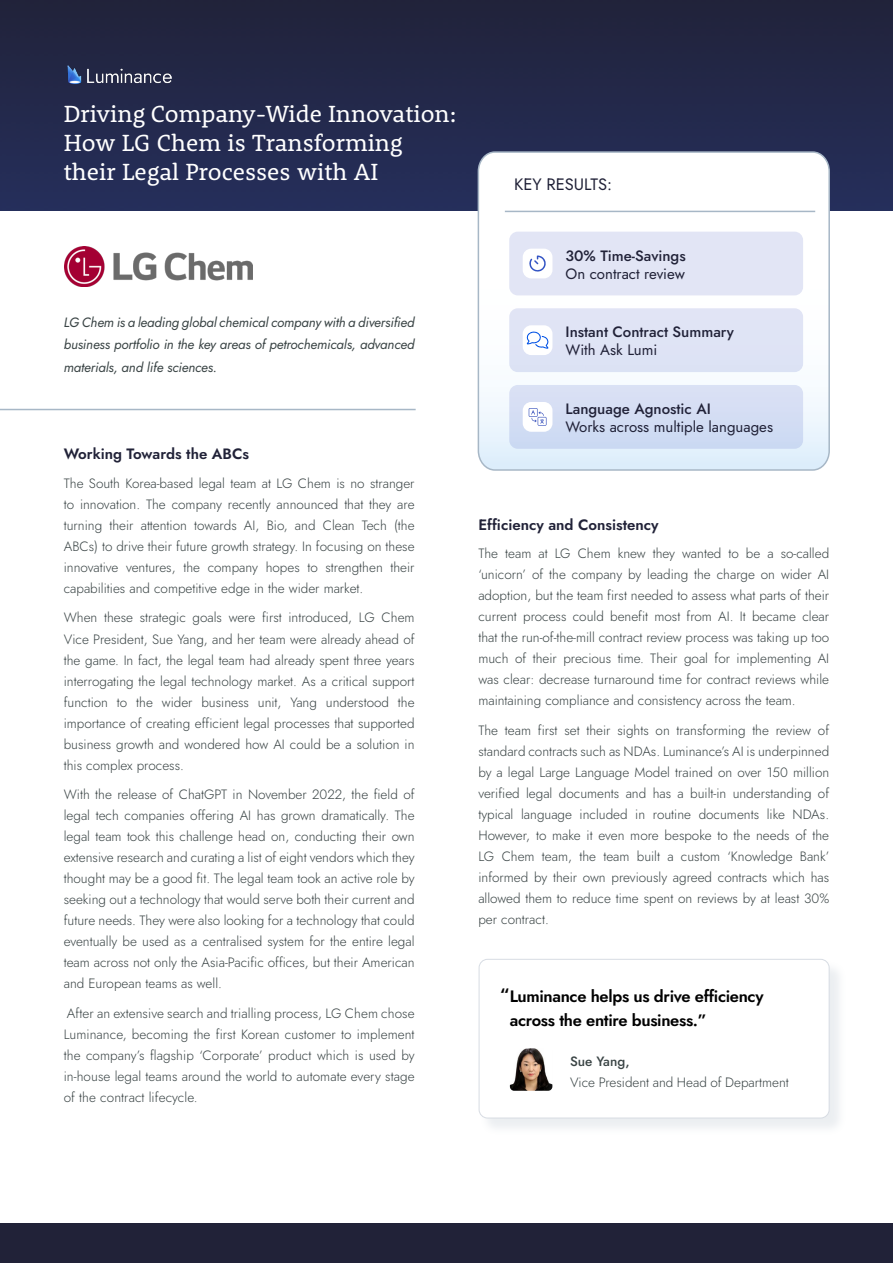
<style>
.page{position:relative;width:893px;height:1263px;background:#fff}
.page>*{position:absolute;margin:0;border:0;box-sizing:border-box;transform-origin:0 0}
.t1{font:24px/28.8px "Rooney Pro";color:#fff}
.t2{font:600 16.5px/24px "Jost";letter-spacing:-.02em;color:#000}
.t3{font:16.5px "Jost";color:#212238}
.t4{font:500 15px "Jost";color:#212238}
.t5{font:15px "Jost";color:#212238}
.t6{font:600 15px "Jost";color:#212238}
.t7{font:300 13.5px/21px "Jost";color:#3a4445;text-align:justify}
.t8{font:italic 13.5px/22.5px "Jost";letter-spacing:-.01em;color:#3a4445;text-align:justify}
.t9{font:500 13.5px "Jost";color:#3a4445}
.s1{font-size:18px}
</style>
<div class="page">
<img style="left:0;top:0;width:893px;height:211px">
<hr style="left:0;top:409px;width:416px;height:1px;background:#a7b7c6">
<div style="left:479px;top:960px;width:368px;height:175px;background:#9dacba;opacity:.2"></div>
<div style="left:479px;top:959px;width:350px;height:159px;background:#fff;border-radius:9px"></div>
<div style="left:479px;top:959px;width:350px;height:159px;border:1px solid #d7dce3;border-radius:9px"></div>
<img style="left:510px;top:1048px;width:42px;height:43px">
<img style="left:64px;top:64px;width:111px;height:21px">
<svg style="left:477px;top:151px;width:354px;height:320px"></svg>
<hr style="left:505px;top:211px;width:310px;height:1px;background:#a7b7c6">
<div style="left:509px;top:232px;width:294px;height:63px;background:#e2e5f5;border-radius:9px"></div>
<div style="left:509px;top:308px;width:294px;height:64px;background:#e2e5f5;border-radius:9px"></div>
<div style="left:509px;top:385px;width:294px;height:64px;background:#d4ddf3;border-radius:9px"></div>
<div style="left:523px;top:249px;width:29px;height:29px;background:#fff;border-radius:9px"></div>
<div style="left:523px;top:325px;width:29px;height:30px;background:#fff;border-radius:9px"></div>
<div style="left:523px;top:402px;width:29px;height:30px;background:#fff;border-radius:9px"></div>
<div style="left:0;top:1223px;width:893px;height:40px;background:#212238"></div>
<img style="left:64px;top:246px;width:188px;height:40px">
<svg style="left:529px;top:255px;width:17px;height:17px"></svg>
<svg style="left:527px;top:331px;width:21px;height:18px"></svg>
<svg style="left:529px;top:408px;width:17px;height:18px"></svg>
<h1 class="t1" style="left:64px;top:99px;width:394px">Driving Company-Wide Innovation:<br>How LG Chem is Transforming their Legal Processes with AI</h1>
<p class="t3" style="left:514px;top:173px;width:100px">KEY RESULTS:</p>
<p class="t8" style="left:64px;top:311px;width:352px">LG Chem is a leading global chemical company with a diversified business portfolio in the key areas of petrochemicals, advanced materials, and life sciences.</p>
<p class="t6" style="left:64px;top:444px;width:187px">Working Towards the ABCs</p>
<p class="t7" style="left:64px;top:473px;width:352px">The South Korea-based legal team at LG Chem is no stranger to innovation. The company recently announced that they are turning their attention towards AI, Bio, and Clean Tech (the ABCs) to drive their future growth strategy. In focusing on these innovative ventures, the company hopes to strengthen their capabilities and competitive edge in the wider market.</p>
<p class="t7" style="left:64px;top:607px;width:352px">When these strategic goals were first introduced, LG Chem Vice President, Sue Yang, and her team were already ahead of the game. In fact, the legal team had already spent three years interrogating the legal technology market. As a critical support function to the wider business unit, Yang understood the importance of creating efficient legal processes that supported business growth and wondered how AI could be a solution in this complex process.</p>
<p class="t7" style="left:64px;top:784px;width:352px">With the release of ChatGPT in November 2022, the field of legal tech companies offering AI has grown dramatically. The legal team took this challenge head on, conducting their own extensive research and curating a list of eight vendors which they thought may be a good fit. The legal team took an active role by seeking out a technology that would serve both their current and future needs. They were also looking for a technology that could eventually be used as a centralised system for the entire legal team across not only the Asia-Pacific offices, but their American and European teams as well.</p>
<p class="t7" style="left:64px;top:1002px;width:352px">After an extensive search and trialling process, LG Chem chose Luminance, becoming the first Korean customer to implement the company’s flagship ‘Corporate’ product which is used by in-house legal teams around the world to automate every stage of the contract lifecycle.</p>
<p class="t4" style="left:566px;top:246px;width:122px">30% Time-Savings</p>
<p class="t5" style="left:566px;top:264px;width:121px">On contract review</p>
<p class="t4" style="left:566px;top:322px;width:170px">Instant Contract Summary</p>
<p class="t5" style="left:566px;top:340px;width:93px">With Ask Lumi</p>
<p class="t4" style="left:566px;top:398px;width:147px">Language Agnostic AI</p>
<p class="t5" style="left:566px;top:416px;width:209px">Works across multiple languages</p>
<p class="t6" style="left:478px;top:514px;width:182px">Efficiency and Consistency</p>
<p class="t7" style="left:478px;top:543px;width:352px">The team at LG Chem knew they wanted to be a so-called ‘unicorn’ of the company by leading the charge on wider AI adoption, but the team first needed to assess what parts of their current process could benefit most from AI. It became clear that the run-of-the-mill contract review process was taking up too much of their precious time. Their goal for implementing AI was clear: decrease turnaround time for contract reviews while maintaining compliance and consistency across the team.</p>
<p class="t7" style="left:478px;top:720px;width:352px">The team first set their sights on transforming the review of standard contracts such as NDAs. Luminance’s AI is underpinned by a legal Large Language Model trained on over 150 million verified legal documents and has a built-in understanding of typical language included in routine documents like NDAs.<br>However, to make it even more bespoke to the needs of the LG Chem team, the team built a custom ‘Knowledge Bank’ informed by their own previously agreed contracts which has allowed them to reduce time spent on reviews by at least 30% per contract.</p>
<p class="t2" style="left:510px;top:984px;width:255px;text-indent:-10px"><span class="s1">“</span>Luminance helps us drive efficiency across the entire business.”</p>
<p class="t9" style="left:570px;top:1051px;width:61px">Sue Yang,</p>
<p class="t7" style="left:570px;top:1071px;width:220px">Vice President and Head of Department</p>
</div>
